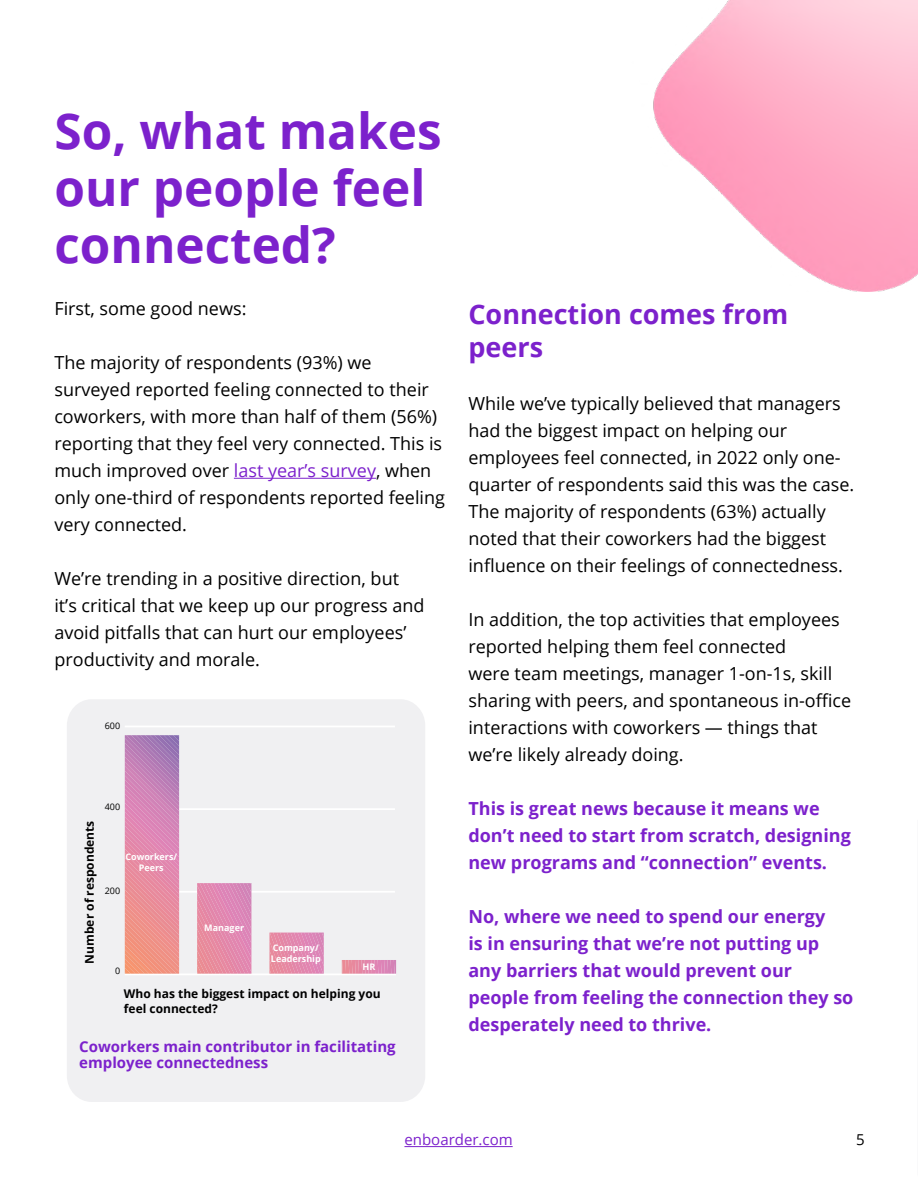
<style>
.page{position:relative;width:918px;height:1188px;background:#fff}
.page>*{position:absolute;margin:0;border:0;box-sizing:border-box;transform-origin:0 0}
.t1{font:700 49.5px/57px "Open Sans";color:#7c21cc}
.t2{font:700 27px/33px "Open Sans";color:#7c21cc}
.t3{font:18px/27px "Open Sans";color:#000}
.t4{font:700 18px/27px "Open Sans";color:#7c21cc}
.t5{font:700 15px/16.5px "Open Sans";color:#7c21cc}
.t6{font:15px "Open Sans";color:#7c21cc}
.t7{font:15px "Open Sans";color:#000}
.t8{font:700 12px/14.4px "Open Sans";color:#000}
.t9{font:700 9px/10.8px "Open Sans";color:#fff;text-align:center}
.t10{font:9px "Open Sans";color:#000}
.s1{color:#7c21cc}
</style>
<div class="page">
<div style="left:67px;top:699px;width:358px;height:403px;background:#f0f0f2;border-radius:25px"></div>
<hr style="left:125px;top:726px;width:270px;height:1px;background:#fff">
<hr style="left:125px;top:808px;width:270px;height:2px;background:#fff">
<hr style="left:125px;top:891px;width:270px;height:2px;background:#fff">
<hr style="left:125px;top:973px;width:271px;height:2px;background:#fff">
<svg style="left:125px;top:735px;width:54px;height:239px;background:#da8ba5"></svg>
<svg style="left:197px;top:883px;width:54px;height:91px;background:#e28bae"></svg>
<svg style="left:269px;top:933px;width:55px;height:41px;background:#e38daf"></svg>
<svg style="left:342px;top:960px;width:55px;height:14px"></svg>
<hr style="left:404px;top:1146px;width:109px;height:1px;background:#7c21cc">
<hr style="left:234px;top:478px;width:142px;height:1px;background:#7c21cc">
<img style="left:653px;top:0;width:265px;height:291px">
<h1 class="t1" style="left:54px;top:101px;width:389px">So, what makes our people feel connected?</h1>
<p class="t3" style="left:54px;top:294px;width:194px">First, some good news:</p>
<p class="t3" style="left:54px;top:348px;width:392px">The majority of respondents (93%) we surveyed reported feeling connected to their coworkers, with more than half of them (56%) reporting that they feel very connected. This is much improved over <span class="s1">last year’s survey</span>, when only one-third of respondents reported feeling very connected.</p>
<p class="t3" style="left:54px;top:564px;width:372px">We’re trending in a positive direction, but it’s critical that we keep up our progress and avoid pitfalls that can hurt our employees’ productivity and morale.</p>
<p class="t10" style="left:105px;top:719px;width:17px">600</p>
<p class="t8" style="left:82px;top:964px;width:145px;rotate:-90deg">Number of respondents</p>
<p class="t10" style="left:105px;top:800px;width:17px">400</p>
<p class="t9" style="left:125px;top:851px;width:53px">Coworkers/<br>Peers</p>
<p class="t10" style="left:105px;top:885px;width:17px">200</p>
<p class="t10" style="left:115px;top:964px;width:7px">0</p>
<p class="t9" style="left:204px;top:922px;width:41px">Manager</p>
<p class="t9" style="left:271px;top:942px;width:51px;text-align:left">Company/<br>Leadership</p>
<p class="t9" style="left:363px;top:962px;width:14px">HR</p>
<p class="t8" style="left:124px;top:986px;width:258px">Who has the biggest impact on helping you feel connected?</p>
<p class="t5" style="left:79px;top:1038px;width:318px">Coworkers main contributor in facilitating employee connectedness</p>
<h2 class="t2" style="left:468px;top:297px;width:322px">Connection comes from peers</h2>
<p class="t3" style="left:468px;top:389px;width:387px">While we’ve typically believed that managers had the biggest impact on helping our employees feel connected, in 2022 only one&shy;quarter of respondents said this was the case.<br>The majority of respondents (63%) actually noted that their coworkers had the biggest influence on their feelings of connectedness.</p>
<p class="t3" style="left:468px;top:605px;width:384px">In addition, the top activities that employees reported helping them feel connected<br>were team meetings, manager 1-on-1s, skill sharing with peers, and spontaneous in-office interactions with coworkers — things that we’re likely already doing.</p>
<p class="t4" style="left:468px;top:794px;width:384px">This is great news because it means we don’t need to start from scratch, designing new programs and “connection” events.</p>
<p class="t4" style="left:468px;top:902px;width:387px">No, where we need to spend our energy<br>is in ensuring that we’re not putting up any barriers that would prevent our people from feeling the connection they so desperately need to thrive.</p>
<p class="t6" style="left:404px;top:1130px;width:110px">enboarder.com</p>
<p class="t7" style="left:856px;top:1130px;width:10px">5</p>
</div>
